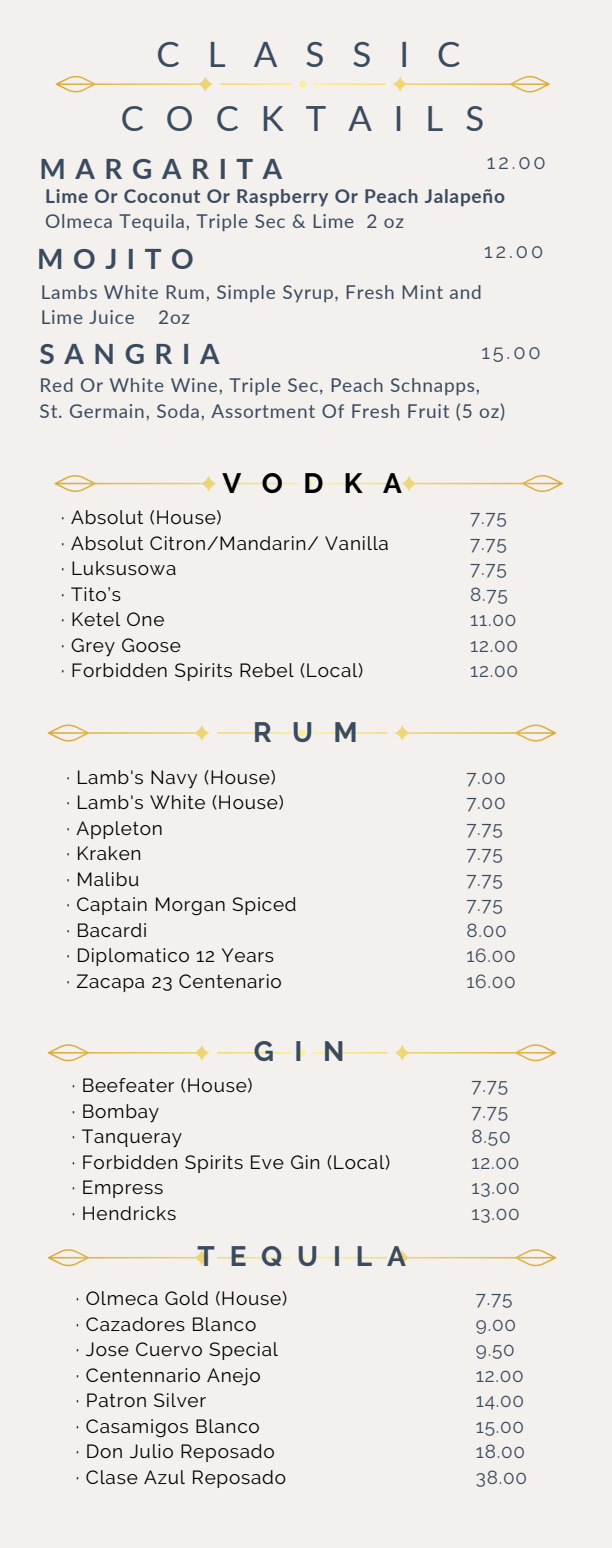
<style>
.page{position:relative;width:612px;height:1548px;background:#f4f0ed}
.page>*{position:absolute;margin:0;border:0;box-sizing:border-box;transform-origin:0 0}
.t1{font:35px "Lato";letter-spacing:.8em;color:#3a4b60}
.t2{font:34.8px "Lato";letter-spacing:.635em;color:#3a4b60}
.t3{font:700 28px "Lato";letter-spacing:.34em;color:#3a4b60}
.t4{font:700 28px "Raleway";letter-spacing:.53em;color:#3a4b60}
.t5{font:700 28px "Raleway";letter-spacing:.73em;color:#000}
.t6{font:20px "Raleway";letter-spacing:.145em;color:#3a4b60}
.t7{font:19px "Raleway";letter-spacing:.04em;color:#000}
.t8{font:19px/25.6px "Lato";letter-spacing:.04em;color:#3a4b60}
.t9{font:19px "Raleway";letter-spacing:.04em;color:#3a4b60}
.t10{font:700 19px "Lato";letter-spacing:.04em;color:#3a4b60}
</style>
<div class="page">
<svg style="left:55px;top:475px;width:508px;height:17px"></svg>
<svg style="left:48px;top:724px;width:508px;height:18px"></svg>
<svg style="left:48px;top:1044px;width:508px;height:18px"></svg>
<svg style="left:48px;top:1249px;width:508px;height:17px"></svg>
<svg style="left:56px;top:76px;width:494px;height:17px"></svg>
<p class="t1" style="left:156px;top:32px;width:306px">CLASSIC</p>
<h2 class="t2" style="left:121px;top:97px;width:365px">COCKTAILS</h2>
<p class="t3" style="left:40px;top:151px;width:244px">MARGARITA</p>
<p class="t6" style="left:487px;top:150px;width:60px">12.00</p>
<p class="t10" style="left:45px;top:184px;width:461px">Lime Or Coconut Or Raspberry Or Peach Jalapeño</p>
<p class="t8" style="left:45px;top:208px;width:360px">Olmeca Tequila, Triple Sec &amp; Lime 2 oz</p>
<p class="t3" style="left:37px;top:242px;width:158px">MOJITO</p>
<p class="t6" style="left:484px;top:239px;width:60px">12.00</p>
<p class="t8" style="left:41px;top:279px;width:443px">Lambs White Rum, Simple Syrup, Fresh Mint and<br>Lime Juice 2oz</p>
<p class="t3" style="left:40px;top:336px;width:181px">SANGRIA</p>
<p class="t6" style="left:481px;top:340px;width:61px">15.00</p>
<p class="t8" style="left:40px;top:372px;width:442px">Red Or White Wine, Triple Sec, Peach Schnapps,</p>
<p class="t8" style="left:40px;top:398px;width:467px">St. Germain, Soda, Assortment Of Fresh Fruit (5 oz)</p>
<p class="t5" style="left:223px;top:467px;width:181px">VODKA</p>
<p class="t7" style="left:61px;top:507px;width:162px">· Absolut (House)</p>
<p class="t7" style="left:61px;top:532px;width:329px">· Absolut Citron/Mandarin/ Vanilla</p>
<p class="t7" style="left:61px;top:558px;width:117px">· Luksusowa</p>
<p class="t7" style="left:61px;top:583px;width:61px">· Tito’s</p>
<p class="t7" style="left:61px;top:609px;width:105px">· Ketel One</p>
<p class="t7" style="left:61px;top:634px;width:121px">· Grey Goose</p>
<p class="t7" style="left:61px;top:660px;width:303px">· Forbidden Spirits Rebel (Local)</p>
<p class="t4" style="left:253px;top:715px;width:106px">RUM</p>
<p class="t7" style="left:66px;top:766px;width:211px">· Lamb's Navy (House)</p>
<p class="t7" style="left:66px;top:792px;width:219px">· Lamb's White (House)</p>
<p class="t7" style="left:66px;top:817px;width:98px">· Appleton</p>
<p class="t7" style="left:66px;top:843px;width:77px">· Kraken</p>
<p class="t7" style="left:66px;top:868px;width:75px">· Malibu</p>
<p class="t7" style="left:66px;top:894px;width:232px">· Captain Morgan Spiced</p>
<p class="t7" style="left:66px;top:919px;width:82px">· Bacardi</p>
<p class="t7" style="left:66px;top:945px;width:209px">· Diplomatico 12 Years</p>
<p class="t7" style="left:66px;top:970px;width:217px">· Zacapa 23 Centenario</p>
<p class="t4" style="left:254px;top:1035px;width:92px">GIN</p>
<p class="t7" style="left:72px;top:1074px;width:182px">· Beefeater (House)</p>
<p class="t7" style="left:72px;top:1100px;width:89px">· Bombay</p>
<h2 class="t7" style="left:72px;top:1125px;width:112px">· Tanqueray</h2>
<p class="t7" style="left:72px;top:1151px;width:320px">· Forbidden Spirits Eve Gin (Local)</p>
<p class="t7" style="left:72px;top:1176px;width:93px">· Empress</p>
<p class="t7" style="left:72px;top:1202px;width:106px">· Hendricks</p>
<p class="t4" style="left:198px;top:1240px;width:210px">TEQUILA</p>
<h1 class="t7" style="left:76px;top:1288px;width:213px">· Olmeca Gold (House)</h1>
<p class="t7" style="left:76px;top:1313px;width:182px">· Cazadores Blanco</p>
<h1 class="t7" style="left:76px;top:1339px;width:204px">· Jose Cuervo Special</h1>
<h2 class="t7" style="left:76px;top:1364px;width:186px">· Centennario Anejo</h2>
<p class="t7" style="left:76px;top:1390px;width:132px">· Patron Silver</p>
<p class="t7" style="left:76px;top:1415px;width:185px">· Casamigos Blanco</p>
<p class="t7" style="left:76px;top:1441px;width:200px">· Don Julio Reposado</p>
<p class="t7" style="left:76px;top:1466px;width:212px">· Clase Azul Reposado</p>
<p class="t9" style="left:470px;top:507px;width:38px">7.75</p>
<p class="t9" style="left:470px;top:532px;width:38px">7.75</p>
<p class="t9" style="left:470px;top:558px;width:38px">7.75</p>
<p class="t9" style="left:470px;top:583px;width:39px">8.75</p>
<p class="t9" style="left:470px;top:609px;width:48px">11.00</p>
<p class="t9" style="left:470px;top:634px;width:49px">12.00</p>
<p class="t9" style="left:470px;top:660px;width:49px">12.00</p>
<p class="t9" style="left:466px;top:766px;width:41px">7.00</p>
<p class="t9" style="left:466px;top:792px;width:41px">7.00</p>
<p class="t9" style="left:466px;top:817px;width:38px">7.75</p>
<p class="t9" style="left:466px;top:843px;width:38px">7.75</p>
<p class="t9" style="left:466px;top:868px;width:38px">7.75</p>
<h2 class="t9" style="left:466px;top:894px;width:38px">7.75</h2>
<p class="t9" style="left:466px;top:919px;width:42px">8.00</p>
<p class="t9" style="left:466px;top:945px;width:51px">16.00</p>
<p class="t9" style="left:466px;top:970px;width:51px">16.00</p>
<p class="t9" style="left:472px;top:1074px;width:38px">7.75</p>
<p class="t9" style="left:472px;top:1100px;width:38px">7.75</p>
<p class="t9" style="left:472px;top:1125px;width:41px">8.50</p>
<p class="t9" style="left:472px;top:1151px;width:49px">12.00</p>
<p class="t9" style="left:472px;top:1176px;width:50px">13.00</p>
<p class="t9" style="left:472px;top:1202px;width:50px">13.00</p>
<h2 class="t9" style="left:476px;top:1288px;width:38px">7.75</h2>
<p class="t9" style="left:476px;top:1313px;width:42px">9.00</p>
<h2 class="t9" style="left:476px;top:1339px;width:40px">9.50</h2>
<p class="t9" style="left:476px;top:1364px;width:49px">12.00</p>
<p class="t9" style="left:476px;top:1390px;width:50px">14.00</p>
<p class="t9" style="left:476px;top:1415px;width:50px">15.00</p>
<h2 class="t9" style="left:476px;top:1441px;width:51px">18.00</h2>
<p class="t9" style="left:476px;top:1466px;width:53px">38.00</p>
</div>
